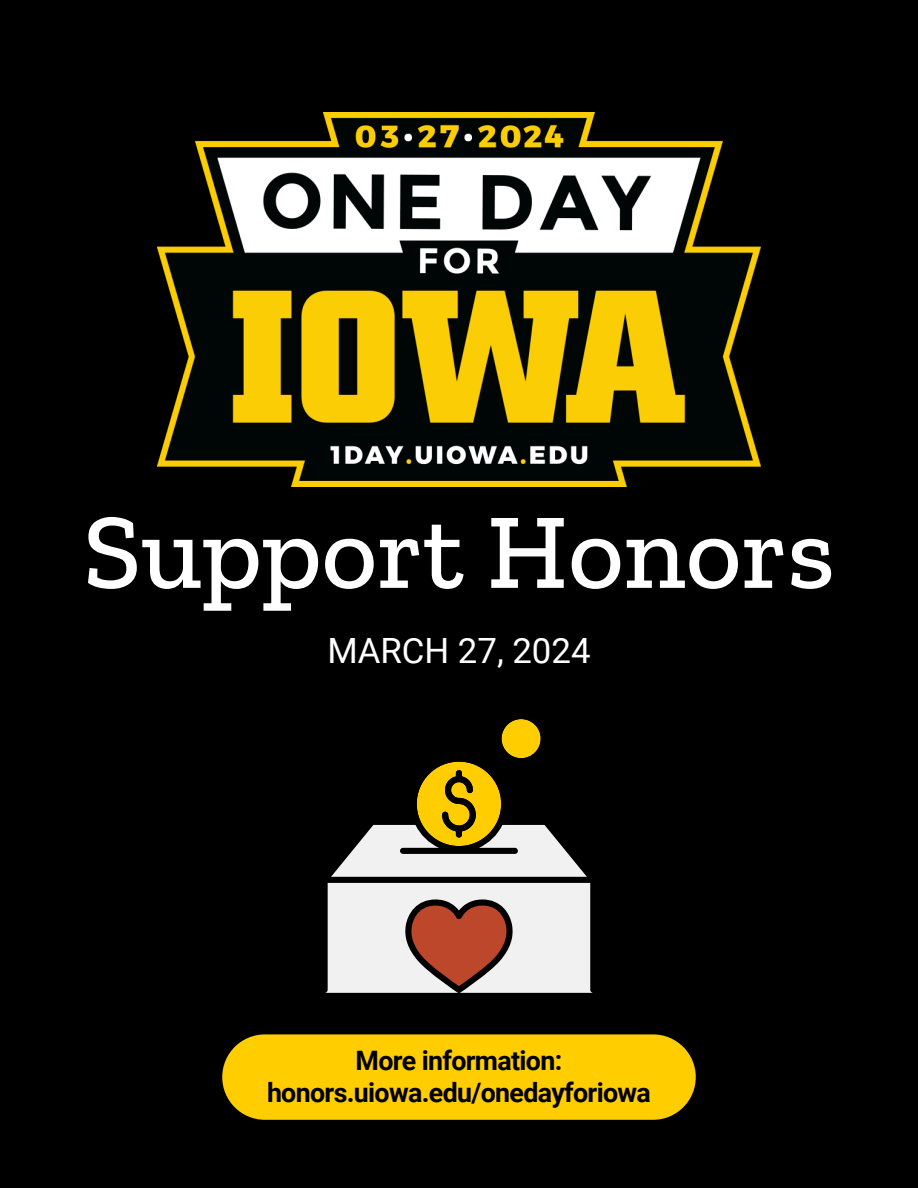
<style>
.page{position:relative;width:918px;height:1188px;background:#000}
.page>*{position:absolute;margin:0;border:0;box-sizing:border-box;transform-origin:0 0}
.t1{font:500 107.55px "Zilla Slab";color:#fff}
.t2{font:34.8px "Roboto";color:#fff}
.t3{font:700 26.85px "Roboto";letter-spacing:-.025em;color:#000}
</style>
<div class="page">
<div style="left:222px;top:1034px;width:474px;height:86px;background:#ffcd00;border-radius:43px"></div>
<svg style="left:374px;top:719px;width:170px;height:106px"></svg>
<svg style="left:325px;top:825px;width:268px;height:168px;fill:#f1f1f2"></svg>
<img style="left:158px;top:113px;width:603px;height:373px">
<p class="t1" style="left:83px;top:486px;width:753px">Support Honors</p>
<h1 class="t2" style="left:327px;top:630px;width:265px">MARCH 27, 2024</h1>
<h2 class="t3" style="left:356px;top:1045px;width:208px">More information:</h2>
<p class="t3" style="left:267px;top:1077px;width:385px">honors.uiowa.edu/onedayforiowa</p>
</div>
